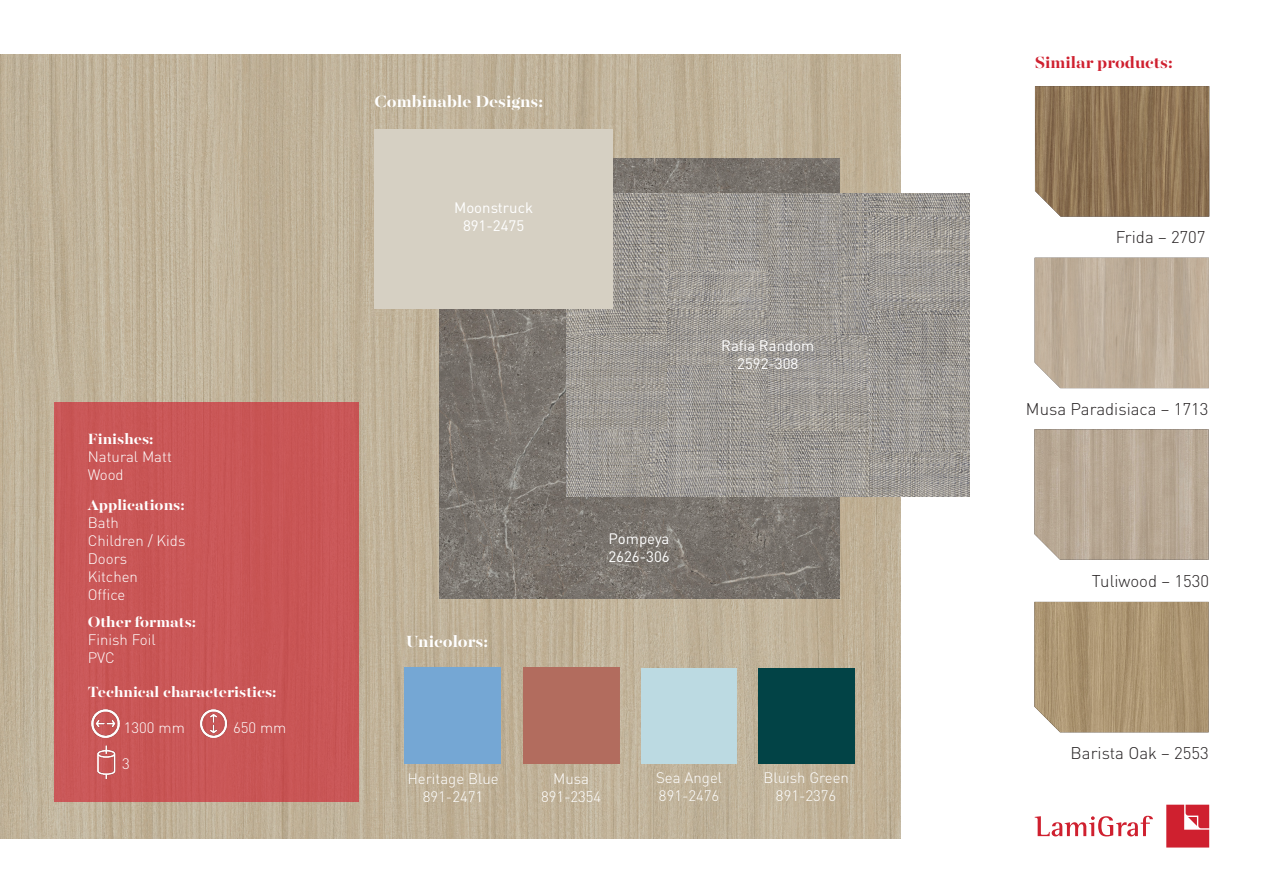
<style>
.page{position:relative;width:1263px;height:893px;background:#fff}
.page>*{position:absolute;margin:0;border:0;box-sizing:border-box;transform-origin:0 0}
.t1{font:700 18px "Majesti Banner";color:#fff}
.t2{font:700 18px "Majesti Banner";color:#cf202f}
.t3{font:300 16.8px "DIN Pro";color:#231f20}
.t4{font:700 16.5px "Majesti Banner";color:#fff}
.t5{font:300 15px "DIN Pro";color:#fff}
.t6{font:15px "DIN Pro";color:#fff}
</style>
<div class="page">
<img style="left:0;top:54px;width:901px;height:785px">
<img style="left:439px;top:158px;width:400px;height:441px">
<div style="left:54px;top:402px;width:305px;height:399px;background:#c95656"></div>
<div style="left:641px;top:668px;width:96px;height:96px;background:#bcdae2"></div>
<div style="left:524px;top:668px;width:95px;height:95px;background:#b26c5e"></div>
<div style="left:759px;top:668px;width:95px;height:96px;background:#024346"></div>
<div style="left:405px;top:668px;width:96px;height:95px;background:#75a7d4"></div>
<svg style="left:1035px;top:816px;width:118px;height:20px"></svg>
<svg style="left:1166px;top:805px;width:43px;height:42px;background:#d43946"></svg>
<img style="left:566px;top:194px;width:403px;height:302px">
<div style="left:375px;top:130px;width:238px;height:178px;background:#d6d0c3"></div>
<img style="left:1035px;top:86px;width:174px;height:131px">
<img style="left:1035px;top:258px;width:174px;height:130px">
<img style="left:91px;top:709px;width:29px;height:29px">
<img style="left:200px;top:709px;width:28px;height:29px">
<img style="left:97px;top:745px;width:19px;height:33px">
<img style="left:1034px;top:429px;width:175px;height:131px">
<img style="left:1034px;top:602px;width:175px;height:130px">
<p class="t4" style="left:88px;top:428px;width:67px">Finishes:</p>
<p class="t5" style="left:88px;top:446px;width:86px">Natural Matt</p>
<p class="t5" style="left:88px;top:464px;width:37px">Wood</p>
<p class="t4" style="left:88px;top:494px;width:98px">Applications:</p>
<p class="t5" style="left:88px;top:512px;width:33px">Bath</p>
<p class="t5" style="left:88px;top:530px;width:99px">Children / Kids</p>
<p class="t5" style="left:88px;top:548px;width:41px">Doors</p>
<p class="t5" style="left:88px;top:566px;width:52px">Kitchen</p>
<p class="t5" style="left:88px;top:584px;width:39px">Office</p>
<p class="t4" style="left:88px;top:611px;width:110px">Other formats:</p>
<p class="t5" style="left:88px;top:629px;width:70px">Finish Foil</p>
<p class="t5" style="left:88px;top:647px;width:28px">PVC</p>
<p class="t4" style="left:88px;top:681px;width:190px">Technical characteristics:</p>
<p class="t5" style="left:124px;top:717px;width:63px">1300 mm</p>
<p class="t5" style="left:233px;top:717px;width:55px">650 mm</p>
<p class="t5" style="left:122px;top:753px;width:9px">3</p>
<p class="t1" style="left:375px;top:89px;width:170px">Combinable Designs:</p>
<p class="t6" style="left:454px;top:197px;width:80px">Moonstruck</p>
<p class="t6" style="left:463px;top:215px;width:63px">891-2475</p>
<p class="t6" style="left:721px;top:335px;width:95px">Rafia Random</p>
<p class="t6" style="left:737px;top:353px;width:63px">2592-308</p>
<p class="t1" style="left:406px;top:630px;width:84px">Unicolors:</p>
<p class="t6" style="left:609px;top:528px;width:62px">Pompeya</p>
<p class="t6" style="left:608px;top:546px;width:63px">2626-306</p>
<p class="t5" style="left:407px;top:768px;width:93px">Heritage Blue</p>
<p class="t5" style="left:423px;top:786px;width:62px">891-2471</p>
<p class="t5" style="left:553px;top:768px;width:37px">Musa</p>
<p class="t5" style="left:541px;top:786px;width:62px">891-2354</p>
<p class="t5" style="left:656px;top:768px;width:67px">Sea Angel</p>
<p class="t5" style="left:659px;top:786px;width:62px">891-2476</p>
<p class="t5" style="left:763px;top:768px;width:87px">Bluish Green</p>
<p class="t5" style="left:776px;top:786px;width:62px">891-2376</p>
<p class="t2" style="left:1035px;top:50px;width:140px">Similar products:</p>
<p class="t3" style="left:1116px;top:226px;width:91px">Frida – 2707</p>
<p class="t3" style="left:1026px;top:398px;width:184px">Musa Paradisiaca – 1713</p>
<p class="t3" style="left:1092px;top:569px;width:119px">Tuliwood – 1530</p>
<p class="t3" style="left:1071px;top:742px;width:140px">Barista Oak – 2553</p>
</div>
